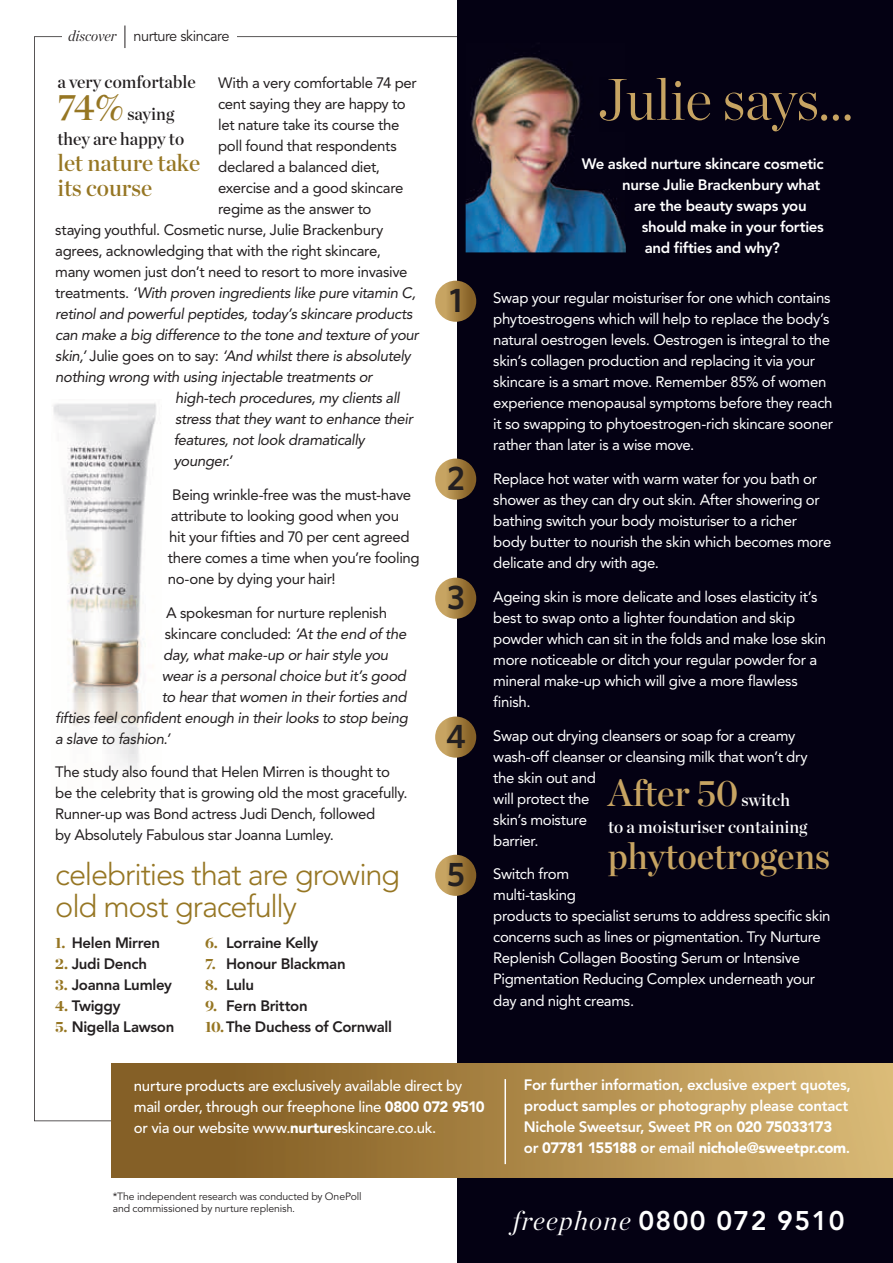
<style>
.page{position:relative;width:893px;height:1263px;background:#fff}
.page>*{position:absolute;margin:0;border:0;box-sizing:border-box;transform-origin:0 0}
.t1{font:300 58.5px "Chronicle Display";letter-spacing:-.005em;color:#c7a462;scale:.96 1}
.t2{font:37.5px "Chronicle Display Semi";color:#c7a462;scale:.96 1}
.t3{font:600 34.05px "Whitney";color:#231f20;scale:.96 1}
.t4{font:300 30.75px/32.2px "Avenir";letter-spacing:-.035em;color:#967623}
.t5{font:800 26.85px "Avenir";letter-spacing:.05em;color:#fff}
.t6{font:24px/25.5px "Chronicle Display Semi";color:#967623;scale:.96 1}
.t7{font:18px/31.5px "Chronicle Display Semi";color:#231f20;scale:.96 1}
.t8{font:18px "Chronicle Display Semi";color:#fff;scale:.96 1}
.t9{font:15px/21px "Avenir";letter-spacing:-.025em;color:#fff}
.t10{font:15px/21px "Avenir";letter-spacing:-.025em;color:#231f20}
.t11{font:italic 15px "Avenir";letter-spacing:-.025em;color:#231f20}
.t12{font:800 15px/21px "Avenir";letter-spacing:-.02em;color:#fff}
.t13{font:800 15px "Avenir";letter-spacing:-.02em;color:#231f20}
.t14{font:500 15px/21px "Avenir";letter-spacing:-.02em;color:#fff}
.t15{font:15px "Avenir";letter-spacing:-.03em;color:#231f20}
.t16{font:10.5px/12px "Avenir";letter-spacing:-.01em;color:#231f20}
.s1{font-family:"Chronicle Display";font-weight:300;font-style:italic}
.s2{font-size:37.5px;color:#967623}
.s3{font-style:normal}
.s4{font-style:italic}
.s5{font-family:"Chronicle Display";font-weight:900;color:#967623}
.s6{font-size:18px;color:#fff}
.s7{font-weight:900}
</style>
<div class="page">
<svg style="left:125px;top:26px;width:1px;height:22px"></svg>
<div style="left:457px;top:0;width:436px;height:1263px;background:#040113"></div>
<img style="left:112px;top:1063px;width:781px;height:115px">
<hr style="left:504px;top:1079px;width:2px;height:85px;background:#fff">
<img style="left:466px;top:55px;width:160px;height:197px">
<img style="left:600px;top:78px;width:26px;height:53px">
<img style="left:53px;top:403px;width:104px;height:368px">
<div style="left:435px;top:281px;width:41px;height:41px;background:linear-gradient(to right,#d6b470,#7e581e);border-radius:21px"></div>
<div style="left:435px;top:459px;width:41px;height:41px;background:linear-gradient(to right,#d6b471,#7d581e);border-radius:21px"></div>
<div style="left:435px;top:578px;width:41px;height:41px;background:linear-gradient(to right,#d6b471,#7e581e);border-radius:21px"></div>
<svg style="left:435px;top:716px;width:41px;height:42px"></svg>
<div style="left:435px;top:855px;width:41px;height:41px;background:linear-gradient(to right,#d6b470,#7e581e);border-radius:21px"></div>
<p class="t15" style="left:68px;top:27px;width:163px"><span class="s1">discover</span> nurture skincare</p>
<p class="t7" style="left:57px;top:65px;width:146px">a very comfortable<br><span class="s2">74%</span> saying</p>
<p class="t7" style="left:57px;top:122px;width:134px">they are happy to</p>
<h3 class="t6" style="left:57px;top:148px;width:150px">let nature take its course</h3>
<p class="t10" style="left:218px;top:72px;width:200px">With a very comfortable 74 per</p>
<p class="t10" style="left:218px;top:93px;width:189px">cent saying they are happy to</p>
<p class="t10" style="left:218px;top:114px;width:183px">let nature take its course the</p>
<p class="t10" style="left:218px;top:135px;width:180px">poll found that respondents</p>
<p class="t10" style="left:218px;top:156px;width:163px">declared a balanced diet,</p>
<p class="t10" style="left:218px;top:177px;width:187px">exercise and a good skincare</p>
<p class="t10" style="left:218px;top:198px;width:155px">regime as the answer to</p>
<p class="t10" style="left:55px;top:219px;width:330px">staying youthful. Cosmetic nurse, Julie Brackenbury</p>
<p class="t10" style="left:55px;top:240px;width:327px">agrees, acknowledging that with the right skincare,</p>
<p class="t10" style="left:55px;top:261px;width:354px">many women just don’t need to resort to more invasive</p>
<p class="t11" style="left:55px;top:284px;width:362px"><span class="s3">treatments.</span> ‘With proven ingredients like pure vitamin C,</p>
<p class="t11" style="left:55px;top:305px;width:359px">retinol and powerful peptides, today’s skincare products</p>
<p class="t11" style="left:55px;top:326px;width:365px">can make a big difference to the tone and texture of your</p>
<p class="t11" style="left:55px;top:347px;width:357px">skin,’ <span class="s3">Julie goes on to say:</span> ‘And whilst there is absolutely</p>
<p class="t11" style="left:55px;top:368px;width:319px">nothing wrong with using injectable treatments or</p>
<p class="t11" style="left:175px;top:389px;width:226px">high-tech procedures, my clients all</p>
<p class="t11" style="left:175px;top:410px;width:239px">stress that they want to enhance their</p>
<p class="t11" style="left:174px;top:431px;width:193px">features, not look dramatically</p>
<p class="t11" style="left:174px;top:452px;width:60px">younger.’</p>
<p class="t10" style="left:168px;top:484px;width:253px;text-indent:4px">Being wrinkle-free was the must-have attribute to looking good when you<br>hit your fifties and 70 per cent agreed there comes a time when you’re fooling no-one by dying your hair!</p>
<p class="t10" style="left:166px;top:602px;width:222px">A spokesman for nurture replenish</p>
<p class="t10" style="left:165px;top:623px;width:243px">skincare concluded: <span class="s4">‘At the end of the</span></p>
<p class="t11" style="left:163px;top:646px;width:226px">day, what make-up or hair style you</p>
<p class="t11" style="left:162px;top:667px;width:246px">wear is a personal choice but it’s good</p>
<p class="t11" style="left:162px;top:688px;width:246px">to hear that women in their forties and</p>
<p class="t11" style="left:55px;top:709px;width:354px">fifties feel confident enough in their looks to stop being</p>
<p class="t11" style="left:55px;top:730px;width:116px">a slave to fashion.’</p>
<p class="t10" style="left:55px;top:762px;width:354px">The study also found that Helen Mirren is thought to be the celebrity that is growing old the most gracefully.<br>Runner-up was Bond actress Judi Dench, followed<br>by Absolutely Fabulous star Joanna Lumley.</p>
<h3 class="t4" style="left:55px;top:858px;width:346px">celebrities that are growing old most gracefully</h3>
<p class="t13" style="left:55px;top:933px;width:106px"><span class="s5">1.</span> Helen Mirren</p>
<p class="t13" style="left:55px;top:954px;width:93px"><span class="s5">2.</span> Judi Dench</p>
<p class="t13" style="left:55px;top:975px;width:118px"><span class="s5">3.</span> Joanna Lumley</p>
<p class="t13" style="left:55px;top:996px;width:67px"><span class="s5">4.</span> Twiggy</p>
<p class="t13" style="left:55px;top:1017px;width:121px"><span class="s5">5.</span> Nigella Lawson</p>
<p class="t13" style="left:205px;top:933px;width:115px"><span class="s5">6.</span> Lorraine Kelly</p>
<p class="t13" style="left:205px;top:954px;width:142px"><span class="s5">7.</span> Honour Blackman</p>
<p class="t13" style="left:205px;top:975px;width:51px"><span class="s5">8.</span> Lulu</p>
<p class="t13" style="left:205px;top:996px;width:104px"><span class="s5">9.</span> Fern Britton</p>
<p class="t13" style="left:205px;top:1017px;width:188px"><span class="s5">10.</span> The Duchess of Cornwall</p>
<h3 class="t3" style="left:450px;top:280px;width:15px">1</h3>
<h3 class="t3" style="left:447px;top:458px;width:20px">2</h3>
<h3 class="t3" style="left:447px;top:577px;width:20px">3</h3>
<h3 class="t3" style="left:446px;top:715px;width:22px">4</h3>
<h3 class="t3" style="left:447px;top:854px;width:20px">5</h3>
<h1 class="t1" style="left:597px;top:55px;width:268px">Julie says...</h1>
<p class="t12" style="left:582px;top:153px;width:243px">We asked nurture skincare cosmetic</p>
<p class="t12" style="left:622px;top:174px;width:200px">nurse Julie Brackenbury what</p>
<p class="t12" style="left:634px;top:195px;width:174px">are the beauty swaps you</p>
<p class="t12" style="left:642px;top:216px;width:184px">should make in your forties</p>
<p class="t12" style="left:645px;top:237px;width:137px">and fifties and why?</p>
<p class="t9" style="left:493px;top:288px;width:341px">Swap your regular moisturiser for one which contains phytoestrogens which will help to replace the body’s natural oestrogen levels. Oestrogen is integral to the skin’s collagen production and replacing it via your skincare is a smart move. Remember 85% of women experience menopausal symptoms before they reach it so swapping to phytoestrogen-rich skincare sooner rather than later is a wise move.</p>
<p class="t9" style="left:493px;top:468px;width:340px">Replace hot water with warm water for you bath or shower as they can dry out skin. After showering or bathing switch your body moisturiser to a richer body butter to nourish the skin which becomes more delicate and dry with age.</p>
<p class="t9" style="left:493px;top:586px;width:334px">Ageing skin is more delicate and loses elasticity it’s best to swap onto a lighter foundation and skip powder which can sit in the folds and make lose skin more noticeable or ditch your regular powder for a mineral make-up which will give a more flawless finish.</p>
<p class="t9" style="left:493px;top:725px;width:316px">Swap out drying cleansers or soap for a creamy wash-off cleanser or cleansing milk that won’t dry the skin out and<br>will protect the<br>skin’s moisture<br>barrier.</p>
<p class="t9" style="left:493px;top:864px;width:339px">Switch from<br>multi-tasking<br>products to specialist serums to address specific skin concerns such as lines or pigmentation. Try Nurture Replenish Collagen Boosting Serum or Intensive Pigmentation Reducing Complex underneath your day and night creams.</p>
<h2 class="t2" style="left:608px;top:763px;width:191px">After 50 <span class="s6">switch</span></h2>
<p class="t8" style="left:608px;top:813px;width:209px">to a moisturiser containing</p>
<h2 class="t2" style="left:608px;top:826px;width:233px">phytoetrogens</h2>
<p class="t14" style="left:134px;top:1075px;width:352px">nurture products are exclusively available direct by mail order, through our freephone line <span class="s7">0800 072 9510 </span>or via our website www.<span class="s7">nurture</span>skincare.co.uk.</p>
<p class="t12" style="left:524px;top:1075px;width:329px">For further information, exclusive expert quotes, product samples or photography please contact Nichole Sweetsur, Sweet PR on <span class="s7">020 75033173<br></span>or <span class="s7">07781 155188</span> or email <span class="s7">nichole@sweetpr.com</span>.</p>
<p class="t16" style="left:113px;top:1191px;width:250px">*The independent research was conducted by OnePoll and commissioned by nurture replenish.</p>
<h3 class="t5" style="left:512px;top:1205px;width:334px"><span class="s1">freephone</span> 0800 072 9510</h3>
</div>
